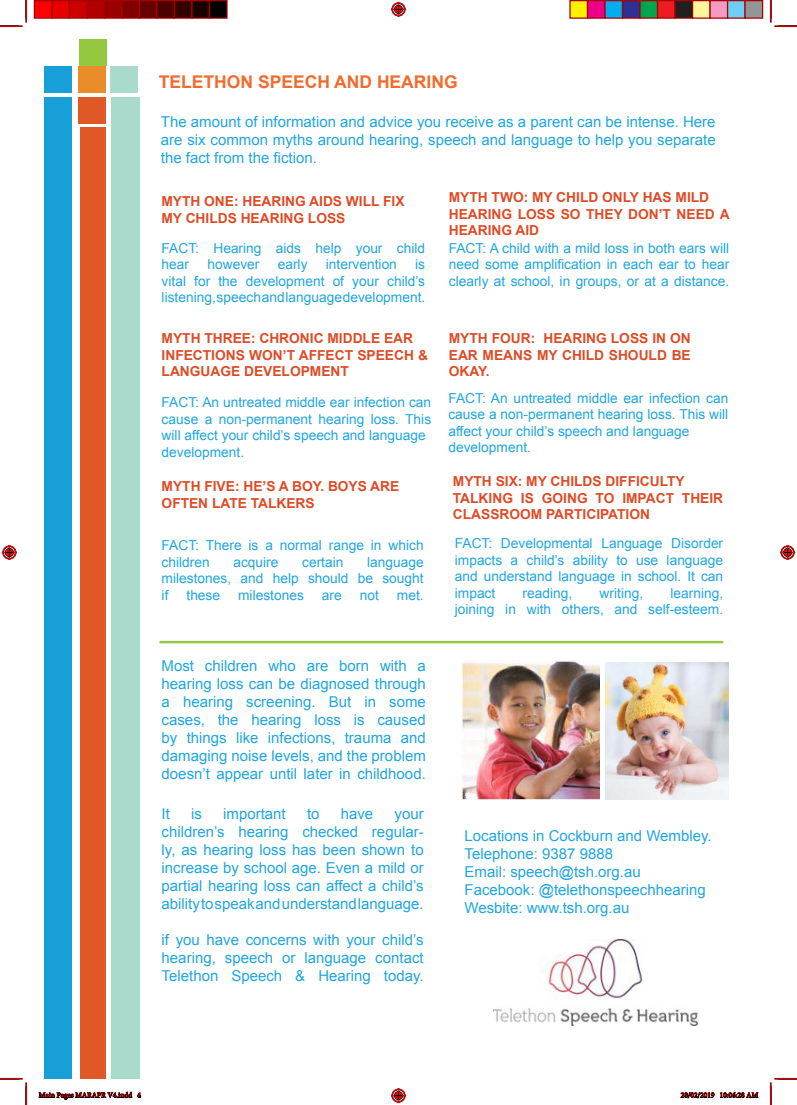
<style>
.page{position:relative;width:797px;height:1105px;background:#fff}
.page>*{position:absolute;margin:0;border:0;box-sizing:border-box;transform-origin:0 0}
.t1{font:700 17.5px "Arial";color:#f26b2c}
.t2{font:15px/18px "Arial";color:#20a6df;text-align:justify}
.t3{font:13.75px/16.5px "Arial";color:#20a6df}
.t4{font:700 13.75px/16.5px "Arial";color:#dd4c26}
.t5{font:7.5px "Minion Pro";color:#f00}
</style>
<div class="page">
<div style="left:78px;top:66px;width:28px;height:27px;background:#e98d2a"></div>
<div style="left:44px;top:66px;width:28px;height:27px;background:#199fd8"></div>
<div style="left:78px;top:97px;width:28px;height:27px;background:#df5825"></div>
<div style="left:110px;top:66px;width:28px;height:27px;background:#a9dbcc"></div>
<div style="left:44px;top:97px;width:28px;height:982px;background:#199fd8"></div>
<div style="left:80px;top:128px;width:26px;height:951px;background:#df5825"></div>
<div style="left:111px;top:97px;width:28px;height:982px;background:#a9dbcc"></div>
<img style="left:605px;top:663px;width:123px;height:137px">
<img style="left:461px;top:661px;width:138px;height:139px">
<hr style="left:159px;top:641px;width:564px;height:2px;background:#96c944">
<div style="left:80px;top:39px;width:27px;height:27px;background:#94c841"></div>
<img style="left:493px;top:939px;width:204px;height:86px">
<svg style="left:0;top:0;width:27px;height:27px"></svg>
<svg style="left:0;top:1078px;width:27px;height:27px"></svg>
<svg style="left:770px;top:0;width:27px;height:27px"></svg>
<svg style="left:770px;top:1078px;width:27px;height:27px"></svg>
<svg style="left:391px;top:2px;width:15px;height:15px"></svg>
<svg style="left:391px;top:1088px;width:15px;height:15px"></svg>
<svg style="left:2px;top:545px;width:15px;height:15px"></svg>
<svg style="left:780px;top:545px;width:15px;height:15px"></svg>
<div style="left:34px;top:1px;width:18px;height:17px;background:#f00"></div>
<div style="left:34px;top:0;width:19px;height:19px;border:1px solid #a60000"></div>
<div style="left:52px;top:1px;width:17px;height:17px;background:#e60000"></div>
<div style="left:51px;top:0;width:19px;height:19px;border:1px solid #a60000"></div>
<div style="left:69px;top:1px;width:18px;height:17px;background:#c00"></div>
<div style="left:69px;top:0;width:19px;height:19px;border:1px solid #a60000"></div>
<div style="left:87px;top:1px;width:17px;height:17px;background:#b20000"></div>
<div style="left:86px;top:0;width:19px;height:19px;border:1px solid #a60000"></div>
<div style="left:104px;top:1px;width:18px;height:17px;background:#900"></div>
<div style="left:104px;top:0;width:19px;height:19px;border:1px solid #a60000"></div>
<div style="left:122px;top:1px;width:17px;height:17px;background:#800000"></div>
<div style="left:121px;top:0;width:19px;height:19px;border:1px solid #a60000"></div>
<div style="left:139px;top:1px;width:18px;height:17px;background:#600"></div>
<div style="left:139px;top:0;width:19px;height:19px;border:1px solid #a60000"></div>
<div style="left:157px;top:1px;width:17px;height:17px;background:#4d0000"></div>
<div style="left:156px;top:0;width:19px;height:19px;border:1px solid #a60000"></div>
<div style="left:174px;top:1px;width:18px;height:17px;background:#300"></div>
<div style="left:174px;top:0;width:19px;height:19px;border:1px solid #a60000"></div>
<div style="left:192px;top:1px;width:17px;height:17px;background:#1a0000"></div>
<div style="left:191px;top:0;width:19px;height:19px;border:1px solid #a60000"></div>
<div style="left:209px;top:1px;width:18px;height:17px;background:#000"></div>
<div style="left:209px;top:0;width:19px;height:19px;border:1px solid #a60000"></div>
<div style="left:570px;top:1px;width:17px;height:17px;background:#fff100"></div>
<div style="left:569px;top:0;width:19px;height:19px;border:1px solid #a60000"></div>
<div style="left:587px;top:1px;width:18px;height:17px;background:#ec008b"></div>
<div style="left:587px;top:0;width:18px;height:19px;border:1px solid #a60000"></div>
<div style="left:605px;top:1px;width:17px;height:17px;background:#00adef"></div>
<div style="left:604px;top:0;width:19px;height:19px;border:1px solid #a60000"></div>
<div style="left:622px;top:1px;width:18px;height:17px;background:#2e3092"></div>
<div style="left:622px;top:0;width:18px;height:19px;border:1px solid #a60000"></div>
<div style="left:640px;top:1px;width:17px;height:17px;background:#00a550"></div>
<div style="left:639px;top:0;width:19px;height:19px;border:1px solid #a60000"></div>
<div style="left:657px;top:1px;width:18px;height:17px;background:#ed1c24"></div>
<div style="left:657px;top:0;width:18px;height:19px;border:1px solid #a60000"></div>
<div style="left:675px;top:1px;width:17px;height:17px;background:#221f1f"></div>
<div style="left:674px;top:0;width:19px;height:19px;border:1px solid #a60000"></div>
<div style="left:692px;top:1px;width:18px;height:17px;background:#fff799"></div>
<div style="left:692px;top:0;width:18px;height:19px;border:1px solid #a60000"></div>
<div style="left:710px;top:1px;width:17px;height:17px;background:#f499c1"></div>
<div style="left:709px;top:0;width:19px;height:19px;border:1px solid #a60000"></div>
<div style="left:727px;top:1px;width:18px;height:17px;background:#6dcff6"></div>
<div style="left:727px;top:0;width:18px;height:19px;border:1px solid #a60000"></div>
<div style="left:745px;top:1px;width:17px;height:17px;background:#939597"></div>
<div style="left:744px;top:0;width:19px;height:19px;border:1px solid #a60000"></div>
<svg style="left:38px;top:1091px;width:103px;height:9px"></svg>
<svg style="left:680px;top:1092px;width:34px;height:6px"></svg>
<svg style="left:720px;top:1092px;width:38px;height:6px"></svg>
<p class="t1" style="left:159px;top:75px;width:300px">TELETHON SPEECH AND HEARING</p>
<p class="t2" style="left:161px;top:114px;width:556px">The amount of information and advice you receive as a parent can be intense. Here are six common myths around hearing, speech and language to help you separate the fact from the fiction.</p>
<p class="t4" style="left:161px;top:195px;width:244px">MYTH ONE: HEARING AIDS WILL FIX<br>MY CHILDS HEARING LOSS</p>
<p class="t4" style="left:449px;top:190px;width:282px">MYTH TWO: MY CHILD ONLY HAS MILD<br>HEARING LOSS SO THEY DON’T NEED A<br>HEARING AID</p>
<p class="t3" style="left:162px;top:241px;width:265px">FACT: Hearing aids help your child hear</p>
<p class="t3" style="left:162px;top:258px;width:265px;text-align:justify;text-indent:254px">is vital for the development of your child’s listening, speech and language development.</p>
<p class="t3" style="left:207px;top:258px;width:53px">however</p>
<p class="t3" style="left:278px;top:258px;width:31px">early</p>
<p class="t3" style="left:326px;top:258px;width:73px">intervention</p>
<p class="t4" style="left:162px;top:331px;width:268px">MYTH THREE: CHRONIC MIDDLE EAR<br>INFECTIONS WON’T AFFECT SPEECH &amp;<br>LANGUAGE DEVELOPMENT</p>
<p class="t3" style="left:162px;top:395px;width:271px">FACT: An untreated middle ear infection can cause a non-permanent hearing loss. This will affect your child’s speech and language development.</p>
<p class="t4" style="left:162px;top:479px;width:239px">MYTH FIVE: HE’S A BOY. BOYS ARE<br>OFTEN LATE TALKERS</p>
<p class="t3" style="left:162px;top:538px;width:263px">FACT: There is a normal range in which children</p>
<p class="t3" style="left:162px;top:555px;width:263px;text-align:justify;text-indent:205px">language milestones, and help should be sought if</p>
<p class="t3" style="left:233px;top:555px;width:47px">acquire</p>
<p class="t3" style="left:302px;top:555px;width:43px">certain</p>
<p class="t3" style="left:186px;top:588px;width:35px">these</p>
<p class="t3" style="left:238px;top:588px;width:67px">milestones</p>
<p class="t3" style="left:322px;top:588px;width:21px">are</p>
<p class="t3" style="left:360px;top:588px;width:21px">not</p>
<p class="t3" style="left:397px;top:588px;width:28px">met.</p>
<p class="t2" style="left:162px;top:658px;width:266px">Most children who are born with a hearing loss can be diagnosed through a hearing screening. But in some cases, the hearing loss is caused by things like infections, trauma and damaging noise levels, and the problem doesn’t appear until later in childhood.</p>
<p class="t2" style="left:162px;top:806px;width:10px">It</p>
<p class="t2" style="left:191px;top:806px;width:12px">is</p>
<p class="t2" style="left:223px;top:806px;width:64px">important</p>
<p class="t2" style="left:307px;top:806px;width:14px">to</p>
<p class="t2" style="left:341px;top:806px;width:34px">have</p>
<p class="t2" style="left:162px;top:806px;width:263px;text-indent:233px">your children’s hearing checked regular&shy;ly, as hearing loss has been shown to increase by school age. Even a mild or partial hearing loss can affect a child’s ability to speak and understand language.</p>
<p class="t2" style="left:162px;top:932px;width:263px">if you have concerns with your child’s hearing, speech or language contact Telethon Speech &amp; Hearing today.</p>
<p class="t3" style="left:449px;top:241px;width:282px;text-align:justify">FACT: A child with a mild loss in both ears will need some amplification in each ear to hear clearly at school, in groups, or at a distance.</p>
<p class="t4" style="left:449px;top:331px;width:243px;text-align:justify">MYTH FOUR: HEARING LOSS IN ON EAR MEANS MY CHILD SHOULD BE OKAY.</p>
<p class="t3" style="left:448px;top:391px;width:281px">FACT: An untreated middle ear infection can cause a non-permanent hearing loss. This will affect your child’s speech and language development.</p>
<p class="t4" style="left:453px;top:474px;width:272px">MYTH SIX: MY CHILDS DIFFICULTY<br>TALKING IS GOING TO IMPACT THEIR<br>CLASSROOM PARTICIPATION</p>
<p class="t3" style="left:455px;top:536px;width:270px;text-align:justify">FACT: Developmental Language Disorder impacts a child’s ability to use language and understand language in school. It can impact</p>
<p class="t3" style="left:455px;top:586px;width:270px;text-align:right">learning,<br>joining in with others, and self-esteem.</p>
<p class="t3" style="left:522px;top:586px;width:51px">reading,</p>
<p class="t3" style="left:599px;top:586px;width:45px">writing,</p>
<p class="t2" style="left:464px;top:828px;width:249px;text-align:left">Locations in Cockburn and Wembley.<br>Telephone: 9387 9888<br>Email: speech@tsh.org.au<br>Facebook: @telethonspeechhearing<br>Wesbite: www.tsh.org.au</p>
<p class="t5" style="left:39px;top:1092px;width:104px">Main Pages MARAPR V4.indd 4</p>
<p class="t5" style="left:680px;top:1092px;width:79px">28/02/2019 10:06:28 AM</p>
</div>
